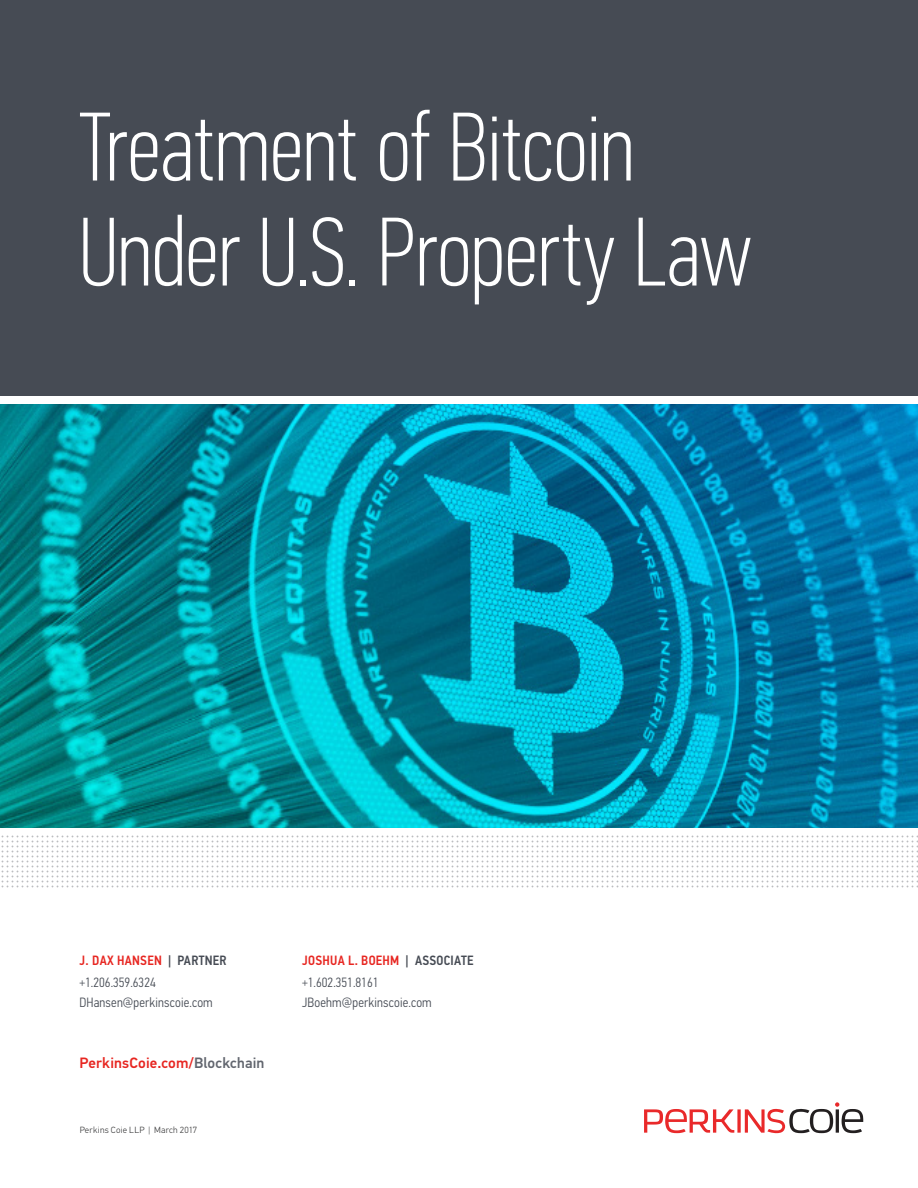
<style>
.page{position:relative;width:918px;height:1188px;background:#fff}
.page>*{position:absolute;margin:0;border:0;box-sizing:border-box;transform-origin:0 0}
.Industry_Practice_Wh{font:100 97.5px/105px "PF Din Text Comp Pro";letter-spacing:-.005em;color:#fff}
.Body_Text{font:500 15px "PF Din Text Pro";letter-spacing:.01em;color:#e72621}
.Body_Text-2{font:300 13.5px "PF Din Text Cond Pro";letter-spacing:.015em;color:#464b54}
.Brand_Attorney_First{font:500 13.5px "PF Din Text Cond Pro";letter-spacing:.02em;color:#e72621}
.Brand_Attorney_Conta{font:300 13.5px "PF Din Text Cond Pro";color:#464b54}
.Disclaimer{font:300 9px "PF Din Text Pro";letter-spacing:.025em;color:#3e3e3f}
.s1{color:#464b54}
.s2{color:#62666f}
</style>
<div class="page">
<img style="left:0;top:404px;width:918px;height:423px">
<div style="left:0;top:0;width:918px;height:400px;background:#464b54"></div>
<svg style="left:1px;top:835px;width:917px;height:53px"></svg>
<svg style="left:644px;top:1102px;width:219px;height:31px"></svg>
<div style="left:0;top:396px;width:918px;height:8px;background:#fff"></div>
<p class="Industry_Practice_Wh" style="left:80px;top:94px;width:673px">Treatment of Bitcoin<br>Under U.S. Property Law</p>
<p class="Brand_Attorney_First" style="left:80px;top:953px;width:149px">J. DAX HANSEN <span class="s1">| PARTNER</span></p>
<p class="Brand_Attorney_Conta" style="left:80px;top:975px;width:78px">+1.206.359.6324</p>
<p class="Body_Text-2" style="left:80px;top:995px;width:135px">DHansen@perkinscoie.com</p>
<p class="Body_Text" style="left:80px;top:1054px;width:186px">PerkinsCoie.com/<span class="s2">Blockchain</span></p>
<p class="Disclaimer" style="left:80px;top:1124px;width:119px">Perkins Coie LLP | March 2017</p>
<p class="Brand_Attorney_First" style="left:302px;top:953px;width:173px">JOSHUA L. BOEHM <span class="s1">| ASSOCIATE</span></p>
<p class="Brand_Attorney_Conta" style="left:302px;top:975px;width:78px">+1.602.351.8161</p>
<p class="Body_Text-2" style="left:302px;top:995px;width:131px">JBoehm@perkinscoie.com</p>
</div>
